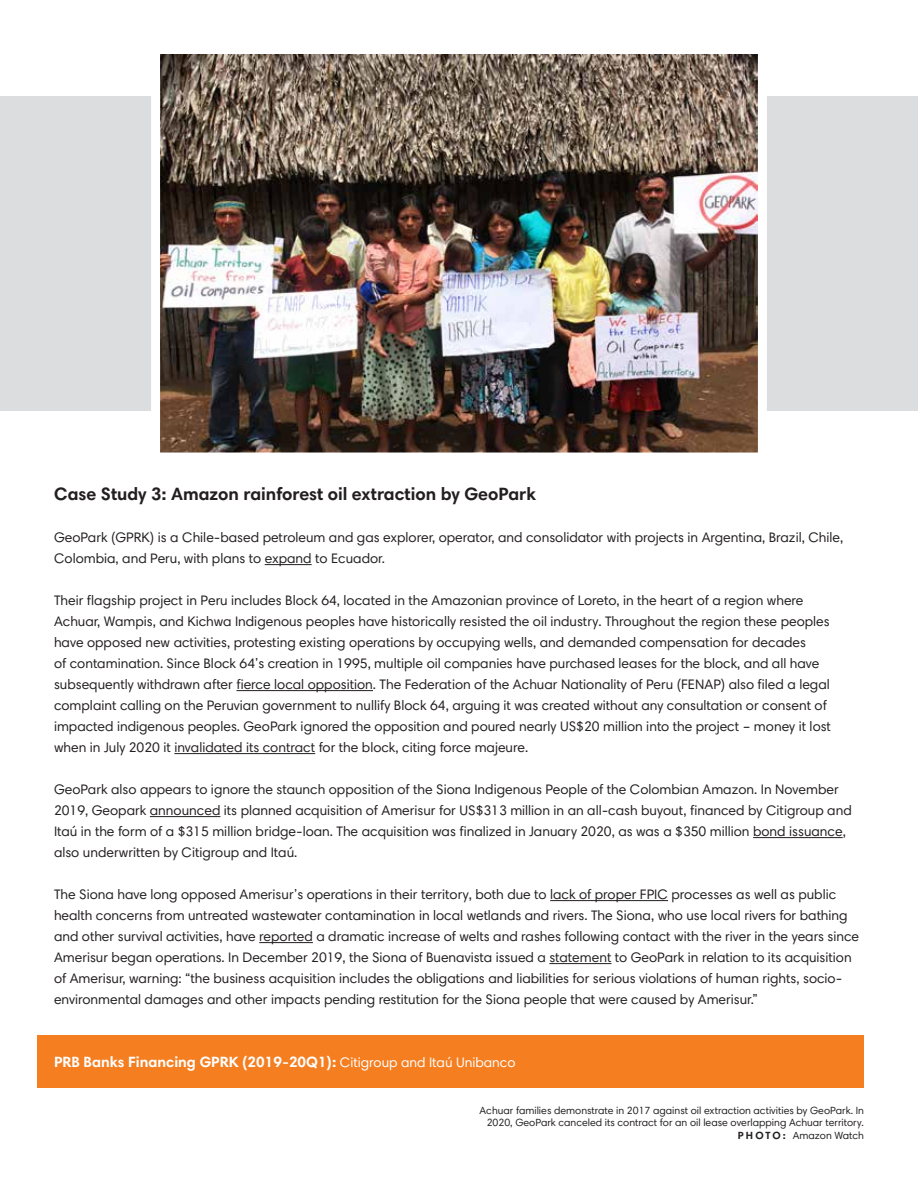
<style>
.page{position:relative;width:918px;height:1188px;background:#fff}
.page>*{position:absolute;margin:0;border:0;box-sizing:border-box;transform-origin:0 0}
.t1{font:700 18px "Harmonia Sans Std";color:#231f20}
.t2{font:700 15px "Harmonia Sans Std";color:#fff}
.t3{font:13.8px/21px "Harmonia Sans Std";color:#231f20}
.t4{font:10.5px/12.6px "Harmonia Sans Std";color:#231f20;text-align:right}
.s1{font-weight:400;font-size:13.8px}
.s2{font-weight:700}
</style>
<div class="page">
<div style="left:0;top:96px;width:918px;height:314px;background:#dcddde"></div>
<div style="left:38px;top:1035px;width:826px;height:53px;background:#f57e20"></div>
<hr style="left:265px;top:564px;width:47px;height:1px;background:#231f20">
<hr style="left:236px;top:690px;width:137px;height:1px;background:#231f20">
<hr style="left:174px;top:753px;width:141px;height:1px;background:#231f20">
<hr style="left:150px;top:816px;width:70px;height:1px;background:#231f20">
<hr style="left:753px;top:837px;width:90px;height:1px;background:#231f20">
<hr style="left:550px;top:900px;width:118px;height:1px;background:#231f20">
<hr style="left:259px;top:942px;width:54px;height:1px;background:#231f20">
<hr style="left:549px;top:963px;width:62px;height:1px;background:#231f20">
<img style="left:147px;top:54px;width:624px;height:399px">
<h1 class="t1" style="left:54px;top:483px;width:484px">Case Study 3: Amazon rainforest oil extraction by GeoPark</h1>
<p class="t3" style="left:54px;top:527px;width:791px">GeoPark (GPRK) is a Chile-based petroleum and gas explorer, operator, and consolidator with projects in Argentina, Brazil, Chile,<br>Colombia, and Peru, with plans to expand to Ecuador.</p>
<p class="t3" style="left:54px;top:590px;width:779px">Their flagship project in Peru includes Block 64, located in the Amazonian province of Loreto, in the heart of a region where Achuar, Wampis, and Kichwa Indigenous peoples have historically resisted the oil industry. Throughout the region these peoples have opposed new activities, protesting existing operations by occupying wells, and demanded compensation for decades<br>of contamination. Since Block 64’s creation in 1995, multiple oil companies have purchased leases for the block, and all have subsequently withdrawn after fierce local opposition. The Federation of the Achuar Nationality of Peru (FENAP) also filed a legal complaint calling on the Peruvian government to nullify Block 64, arguing it was created without any consultation or consent of impacted indigenous peoples. GeoPark ignored the opposition and poured nearly US$20 million into the project – money it lost when in July 2020 it invalidated its contract for the block, citing force majeure.</p>
<p class="t3" style="left:54px;top:779px;width:799px">GeoPark also appears to ignore the staunch opposition of the Siona Indigenous People of the Colombian Amazon. In November 2019, Geopark announced its planned acquisition of Amerisur for US$313 million in an all-cash buyout, financed by Citigroup and Itaú in the form of a $315 million bridge-loan. The acquisition was finalized in January 2020, as was a $350 million bond issuance, also underwritten by Citigroup and Itaú.</p>
<p class="t3" style="left:54px;top:884px;width:807px">The Siona have long opposed Amerisur’s operations in their territory, both due to lack of proper FPIC processes as well as public health concerns from untreated wastewater contamination in local wetlands and rivers. The Siona, who use local rivers for bathing and other survival activities, have reported a dramatic increase of welts and rashes following contact with the river in the years since Amerisur began operations. In December 2019, the Siona of Buenavista issued a statement to GeoPark in relation to its acquisition of Amerisur, warning: “the business acquisition includes the obligations and liabilities for serious violations of human rights, socio&shy;environmental damages and other impacts pending restitution for the Siona people that were caused by Amerisur.”</p>
<p class="t2" style="left:54px;top:1053px;width:463px">PRB Banks Financing GPRK (2019-20Q1): <span class="s1">Citigroup and Itaú Unibanco</span></p>
<p class="t4" style="left:480px;top:1104px;width:386px">Achuar families demonstrate in 2017 against oil extraction activities by GeoPark. In<br>2020, GeoPark canceled its contract for an oil lease overlapping Achuar territory.<br><span class="s2">P H O T O :</span> Amazon Watch</p>
</div>
